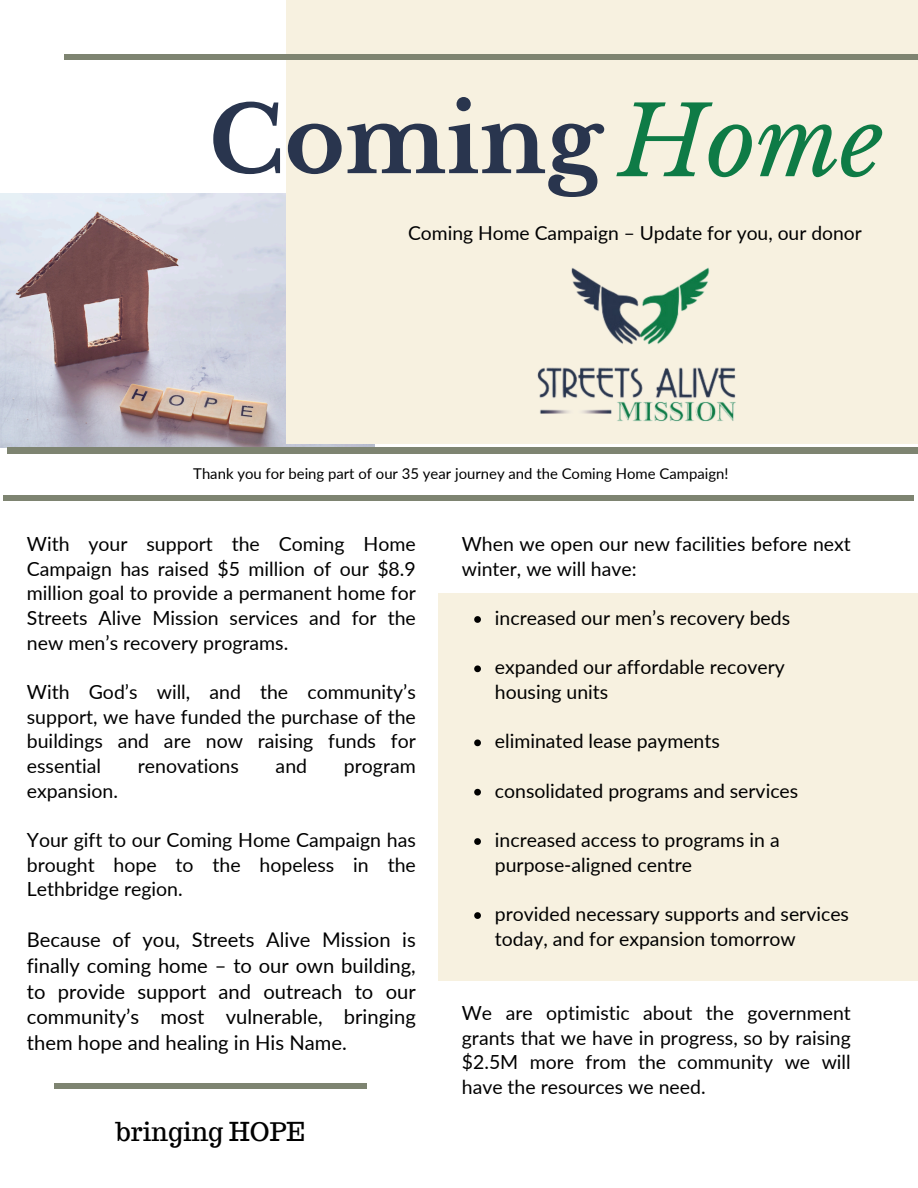
<style>
.page{position:relative;width:918px;height:1188px;background:#fff}
.page>*{position:absolute;margin:0;border:0;box-sizing:border-box;transform-origin:0 0}
.t1{font:italic 95.85px "Libre Baskerville";color:#0e7b46}
.t2{font:700 91.8px "Libre Baskerville";color:#29354e}
.t3{font:25.5px "Trocchi";color:#000}
.t4{font:20.25px/25.8px "Lato";color:#000;text-align:justify}
.t5{font:19.5px/24.6px "Lato";color:#000}
.t6{font:19.35px "Lato";color:#000001}
.t7{font:14.85px "Lato";color:#000001}
</style>
<div class="page">
<img style="left:0;top:193px;width:375px;height:254px">
<div style="left:287px;top:0;width:631px;height:444px;background:#f7f1e0"></div>
<img style="left:537px;top:267px;width:199px;height:155px">
<div style="left:65px;top:55px;width:853px;height:5px;background:#7e8471"></div>
<div style="left:7px;top:447px;width:911px;height:6px;background:#7e8471"></div>
<div style="left:4px;top:495px;width:910px;height:5px;background:#7e8471"></div>
<div style="left:439px;top:593px;width:479px;height:388px;background:#f7f1e0"></div>
<svg style="left:474px;top:616px;width:7px;height:7px"></svg>
<svg style="left:474px;top:665px;width:7px;height:7px"></svg>
<svg style="left:474px;top:739px;width:7px;height:7px"></svg>
<svg style="left:474px;top:789px;width:7px;height:7px"></svg>
<svg style="left:474px;top:838px;width:7px;height:7px"></svg>
<svg style="left:474px;top:912px;width:7px;height:7px"></svg>
<div style="left:54px;top:1083px;width:313px;height:6px;background:#7e8471"></div>
<h2 class="t2" style="left:209px;top:84px;width:395px">Coming</h2>
<h1 class="t1" style="left:619px;top:83px;width:266px">Home</h1>
<h4 class="t6" style="left:408px;top:220px;width:455px">Coming Home Campaign – Update for you, our donor</h4>
<p class="t7" style="left:193px;top:464px;width:537px">Thank you for being part of our 35 year journey and the Coming Home Campaign!</p>
<p class="t5" style="left:27px;top:531px;width:390px;text-align:justify">With your support the Coming Home Campaign has raised $5 million of our $8.9 million goal to provide a permanent home for Streets Alive Mission services and for the new men’s recovery programs.</p>
<p class="t5" style="left:27px;top:679px;width:390px;text-align:justify">With God’s will, and the community’s support, we have funded the purchase of the buildings and are now raising funds for essential</p>
<p class="t5" style="left:138px;top:753px;width:103px">renovations</p>
<p class="t5" style="left:276px;top:753px;width:33px">and</p>
<p class="t5" style="left:344px;top:753px;width:74px">program</p>
<p class="t5" style="left:27px;top:778px;width:93px">expansion.</p>
<p class="t5" style="left:27px;top:827px;width:390px;text-align:justify">Your gift to our Coming Home Campaign has brought hope to the hopeless in the Lethbridge region.</p>
<p class="t4" style="left:27px;top:926px;width:390px">Because of you, Streets Alive Mission is finally coming home – to our own building, to provide support and outreach to our community’s most vulnerable, bringing them hope and healing in His Name.</p>
<p class="t3" style="left:116px;top:1115px;width:190px">bringing HOPE</p>
<p class="t5" style="left:462px;top:531px;width:390px">When we open our new facilities before next winter, we will have:</p>
<p class="t5" style="left:495px;top:605px;width:297px">increased our men’s recovery beds</p>
<h4 class="t5" style="left:495px;top:655px;width:291px">expanded our affordable recovery housing units</h4>
<h4 class="t5" style="left:495px;top:729px;width:226px">eliminated lease payments</h4>
<h4 class="t5" style="left:495px;top:778px;width:305px">consolidated programs and services</h4>
<h4 class="t5" style="left:495px;top:827px;width:286px">increased access to programs in a purpose-aligned centre</h4>
<h3 class="t5" style="left:495px;top:901px;width:356px">provided necessary supports and services today, and for expansion tomorrow</h3>
<h4 class="t5" style="left:462px;top:1000px;width:390px;text-align:justify">We are optimistic about the government grants that we have in progress, so by raising $2.5M more from the community we will have the resources we need.</h4>
</div>
